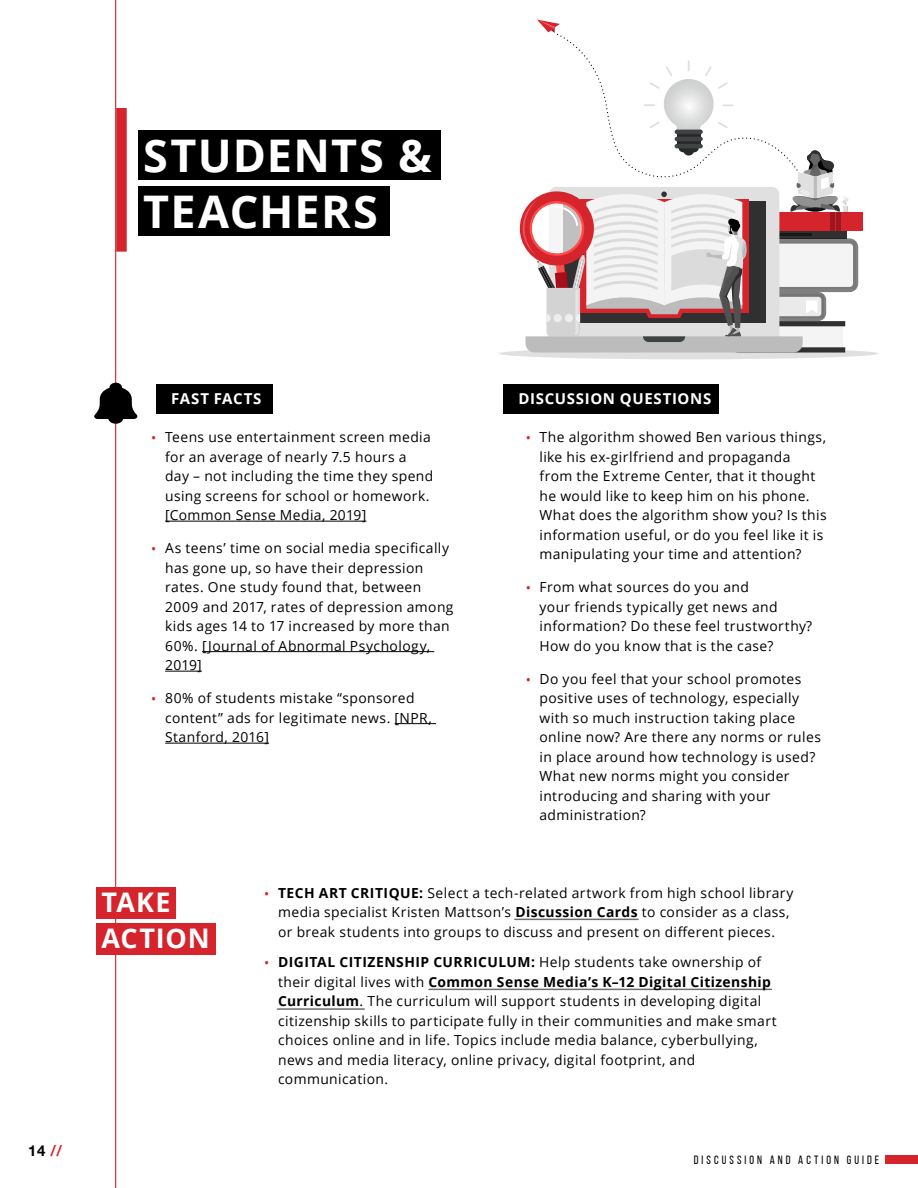
<style>
.page{position:relative;width:918px;height:1188px;background:#fff}
.page>*{position:absolute;margin:0;border:0;box-sizing:border-box;transform-origin:0 0}
.t1{font:700 45px "Open Sans";letter-spacing:.04em;color:#fff}
.t2{font:700 27px/36px "Open Sans";color:#fff}
.t3{font:700 15px "Open Sans";letter-spacing:.04em;color:#fff}
.t4{font:700 15px "Helvetica Neue";color:#000}
.t5{font:13.8px/19.5px "Open Sans";letter-spacing:.03em;color:#000}
.t6{font:700 13.8px "Open Sans";color:#000}
.t7{font:12px "Bebas Neue";letter-spacing:.255em;color:#000}
.s1{color:#d5242b}
.s2{font-weight:600;font-size:12px;color:#d5242b}
.s3{font-weight:700}
</style>
<div class="page">
<div style="left:885px;top:1155px;width:33px;height:9px;background:#d5242b"></div>
<hr style="left:115px;top:0;width:1px;height:1188px;background:#d5242b">
<div style="left:116px;top:108px;width:11px;height:144px;background:#d5242b"></div>
<div style="left:138px;top:130px;width:302px;height:50px;background:#000"></div>
<div style="left:138px;top:186px;width:252px;height:49px;background:#000"></div>
<svg style="left:94px;top:383px;width:44px;height:41px"></svg>
<div style="left:156px;top:384px;width:116px;height:30px;background:#000"></div>
<div style="left:503px;top:384px;width:216px;height:30px;background:#000"></div>
<hr style="left:165px;top:521px;width:201px;height:1px;background:#000">
<hr style="left:202px;top:651px;width:232px;height:1px;background:#000">
<hr style="left:165px;top:671px;width:37px;height:1px;background:#000">
<hr style="left:395px;top:723px;width:41px;height:1px;background:#000">
<hr style="left:165px;top:743px;width:104px;height:1px;background:#000">
<div style="left:96px;top:887px;width:80px;height:32px;background:#d5242b"></div>
<div style="left:96px;top:923px;width:120px;height:32px;background:#d5242b"></div>
<hr style="left:515px;top:919px;width:123px;height:1px;background:#6d6e71">
<hr style="left:429px;top:989px;width:342px;height:1px;background:#6d6e71">
<hr style="left:278px;top:1008px;width:86px;height:2px;background:#6d6e71">
<svg style="left:537px;top:20px;width:23px;height:13px"></svg>
<svg style="left:557px;top:34px;width:216px;height:112px"></svg>
<div style="left:499px;top:348px;width:379px;height:11px;background:#e0e0e0;border-radius:50%"></div>
<div style="left:754px;top:212px;width:109px;height:18px;background:#d5242b"></div>
<hr style="left:677px;top:133px;width:23px;height:4px;background:#282828">
<hr style="left:677px;top:140px;width:23px;height:4px;background:#282828">
<hr style="left:675px;top:130px;width:28px;height:4px;background:#404344;border-radius:2px">
<hr style="left:675px;top:137px;width:28px;height:4px;background:#404344;border-radius:2px">
<hr style="left:675px;top:144px;width:28px;height:4px;background:#404344;border-radius:2px">
<svg style="left:519px;top:146px;width:339px;height:207px"></svg>
<svg style="left:644px;top:60px;width:90px;height:73px"></svg>
<h1 class="t1" style="left:143px;top:124px;width:120px">STUDENTS</h1>
<h1 class="t1" style="left:398px;top:124px;width:35px">&amp;</h1>
<h1 class="t1" style="left:143px;top:179px;width:56px">TEAC</h1>
<h1 class="t1" style="left:259px;top:179px;width:116px">HERS</h1>
<p class="t4" style="left:28px;top:1142px;width:35px">14 <span class="s1">//</span></p>
<p class="t3" style="left:171px;top:388px;width:11px">FAST</p>
<p class="t3" style="left:214px;top:388px;width:11px">FACTS</p>
<p class="t3" style="left:518px;top:388px;width:59px">DISCUSSION</p>
<p class="t3" style="left:620px;top:388px;width:35px">QUESTIONS</p>
<p class="t5" style="left:165px;top:427px;width:270px;text-indent:-14px"><span class="s2">•</span> Teens use entertainment screen media for an average of nearly 7.5 hours a day – not including the time they spend using screens for school or homework. [Common Sense Media, 2019]</p>
<p class="t5" style="left:165px;top:538px;width:290px;text-indent:-14px"><span class="s2">•</span> As teens’ time on social media specifically has gone up, so have their depression rates. One study found that, between 2009 and 2017, rates of depression among kids ages 14 to 17 increased by more than 60%. [Journal of Abnormal Psychology, 2019]</p>
<p class="t5" style="left:165px;top:688px;width:268px;text-indent:-14px"><span class="s2">•</span> 80% of students mistake “sponsored content” ads for legitimate news. [NPR,<br>Stanford, 2016]</p>
<p class="t5" style="left:540px;top:427px;width:289px;text-indent:-14px"><span class="s2">•</span> The algorithm showed Ben various things, like his ex-girlfriend and propaganda from the Extreme Center, that it thought he would like to keep him on his phone.<br>What does the algorithm show you? Is this information useful, or do you feel like it is manipulating your time and attention?</p>
<p class="t5" style="left:540px;top:577px;width:274px;text-indent:-14px"><span class="s2">•</span> From what sources do you and<br>your friends typically get news and information? Do these feel trustworthy?<br>How do you know that is the case?</p>
<p class="t5" style="left:540px;top:668px;width:283px;text-indent:-14px"><span class="s2">•</span> Do you feel that your school promotes positive uses of technology, especially with so much instruction taking place online now? Are there any norms or rules in place around how technology is used?<br>What new norms might you consider introducing and sharing with your administration?</p>
<h2 class="t2" style="left:102px;top:884px;width:19px">TAKE<br>ACTION</h2>
<p class="t5" style="left:278px;top:883px;width:517px;text-indent:-14px"><span class="s2">•</span> <span class="s3">TECH ART CRITI QUE:</span> Select a tech-related artwork from high school library media specialist Kristen Mattson’s <span class="s3">DISCUSSION CARDS</span> to consider as a class, or break students into groups to discuss and present on different pieces.</p>
<p class="t6" style="left:265px;top:952px;width:33px"><span class="s2">•</span> DIGITAL</p>
<p class="t6" style="left:340px;top:952px;width:47px">CITIZENS</p>
<p class="t5" style="left:278px;top:952px;width:500px;text-indent:126px"><span class="s3">HIP CURRICULUM:</span> Help students take ownership of their digital lives with <span class="s3">COMMON SENSE MEDIA’S K–12 DIGITAL CITIZENSHIP CURRICULUM</span>. The curriculum will support students in developing digital citizenship skills to participate fully in their communities and make smart choices online and in life. Topics include media balance, cyberbullying, news and media literacy, online privacy, digital footprint, and communication.</p>
<p class="t7" style="left:694px;top:1153px;width:187px">DISCUSSION AND ACTION GUIDE</p>
</div>
